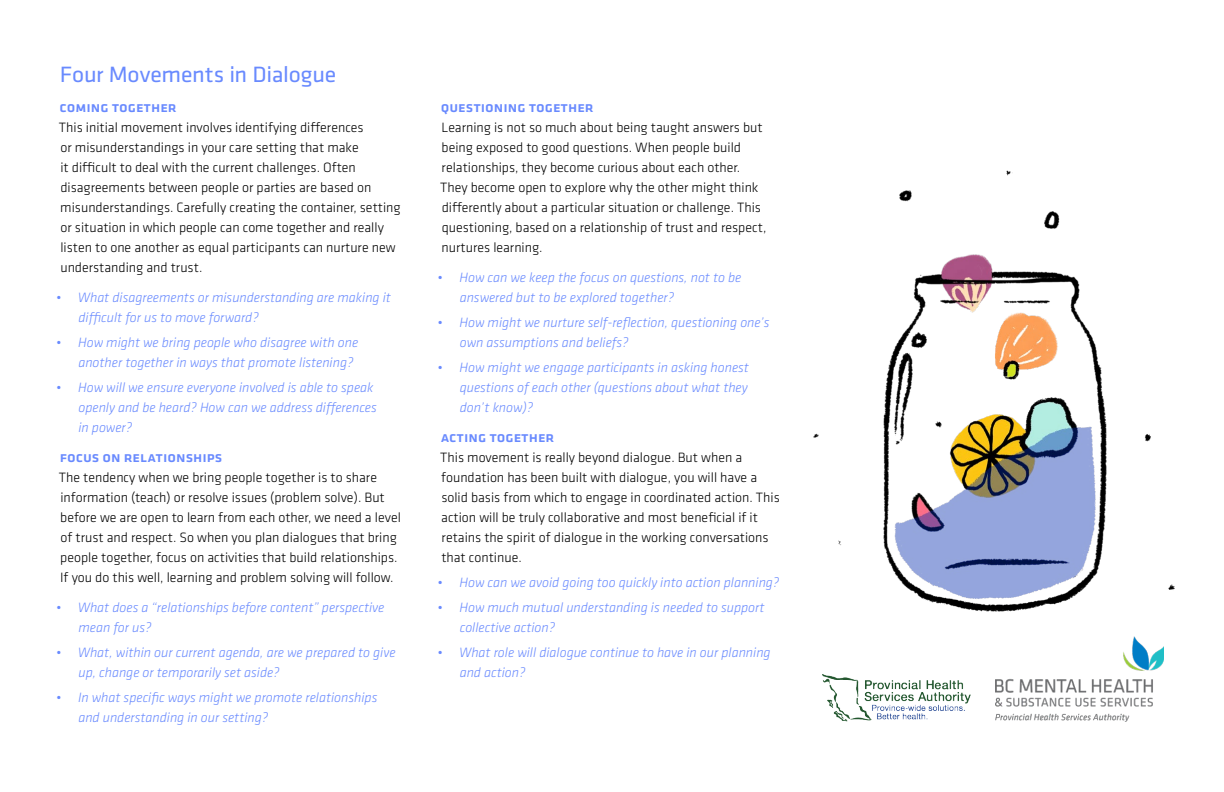
<style>
.page{position:relative;width:1224px;height:792px;background:#fff}
.page>*{position:absolute;margin:0;border:0;box-sizing:border-box;transform-origin:0 0}
.t1{font:23px "Klavika";letter-spacing:-.01em;color:#698afe;scale:1.04 1}
.t2{font:500 15px "Klavika";color:#698afe}
.t3{font:300 14px/20px "Klavika";color:#000}
.t4{font:italic 300 14px/20px "Klavika";color:#698afe}
</style>
<div class="page">
<img style="left:813px;top:170px;width:362px;height:442px">
<img style="left:995px;top:637px;width:169px;height:85px">
<img style="left:823px;top:675px;width:148px;height:47px">
<h1 class="t1" style="left:60px;top:59px;width:267px">Four Movements in Dialogue</h1>
<p class="t2" style="left:60px;top:99px;width:119px">COMING TOGETHER</p>
<p class="t3" style="left:59px;top:118px;width:343px">This initial movement involves identifying differences<br>or misunderstandings in your care setting that make<br>it difficult to deal with the current challenges. Often disagreements between people or parties are based on misunderstandings. Carefully creating the container, setting or situation in which people can come together and really listen to one another as equal participants can nurture new understanding and trust.</p>
<p class="t4" style="left:78px;top:288px;width:314px;text-indent:-22px">• What disagreements or misunderstanding are making it difficult for us to move forward?</p>
<p class="t4" style="left:78px;top:333px;width:281px;text-indent:-22px">• How might we bring people who disagree with one another together in ways that promote listening?</p>
<p class="t4" style="left:78px;top:378px;width:300px;text-indent:-22px">• How will we ensure everyone involved is able to speak openly and be heard? How can we address differences in power?</p>
<p class="t2" style="left:60px;top:449px;width:164px">FOCUS ON RELATIONSHIPS</p>
<p class="t3" style="left:59px;top:468px;width:343px">The tendency when we bring people together is to share information (teach) or resolve issues (problem solve). But before we are open to learn from each other, we need a level of trust and respect. So when you plan dialogues that bring people together, focus on activities that build relationships.<br>If you do this well, learning and problem solving will follow.</p>
<p class="t4" style="left:78px;top:598px;width:308px;text-indent:-22px">• What does a “relationships before content” perspective mean for us?</p>
<p class="t4" style="left:78px;top:643px;width:319px;text-indent:-22px">• What, within our current agenda, are we prepared to give up, change or temporarily set aside?</p>
<p class="t4" style="left:78px;top:688px;width:301px;text-indent:-22px">• In what specific ways might we promote relationships and understanding in our setting?</p>
<p class="t2" style="left:441px;top:99px;width:154px">QUESTIONING TOGETHER</p>
<p class="t3" style="left:440px;top:118px;width:328px">Learning is not so much about being taught answers but being exposed to good questions. When people build relationships, they become curious about each other.<br>They become open to explore why the other might think differently about a particular situation or challenge. This questioning, based on a relationship of trust and respect, nurtures learning.</p>
<p class="t4" style="left:460px;top:268px;width:283px;text-indent:-22px">• How can we keep the focus on questions, not to be answered but to be explored together?</p>
<p class="t4" style="left:460px;top:313px;width:311px;text-indent:-22px">• How might we nurture self-reflection, questioning one’s own assumptions and beliefs?</p>
<p class="t4" style="left:460px;top:358px;width:291px;text-align:justify;text-indent:-22px">• How might we engage participants in asking honest questions of each other (questions about what they don’t know)?</p>
<p class="t2" style="left:441px;top:429px;width:115px">ACTING TOGETHER</p>
<p class="t3" style="left:440px;top:448px;width:341px">This movement is really beyond dialogue. But when a foundation has been built with dialogue, you will have a solid basis from which to engage in coordinated action. This action will be truly collaborative and most beneficial if it retains the spirit of dialogue in the working conversations that continue.</p>
<p class="t4" style="left:437px;top:573px;width:344px">• How can we avoid going too quickly into action planning?</p>
<p class="t4" style="left:460px;top:598px;width:306px;text-indent:-22px">• How much mutual understanding is needed to support collective action?</p>
<p class="t4" style="left:460px;top:643px;width:312px;text-indent:-22px">• What role will dialogue continue to have in our planning and action?</p>
</div>
